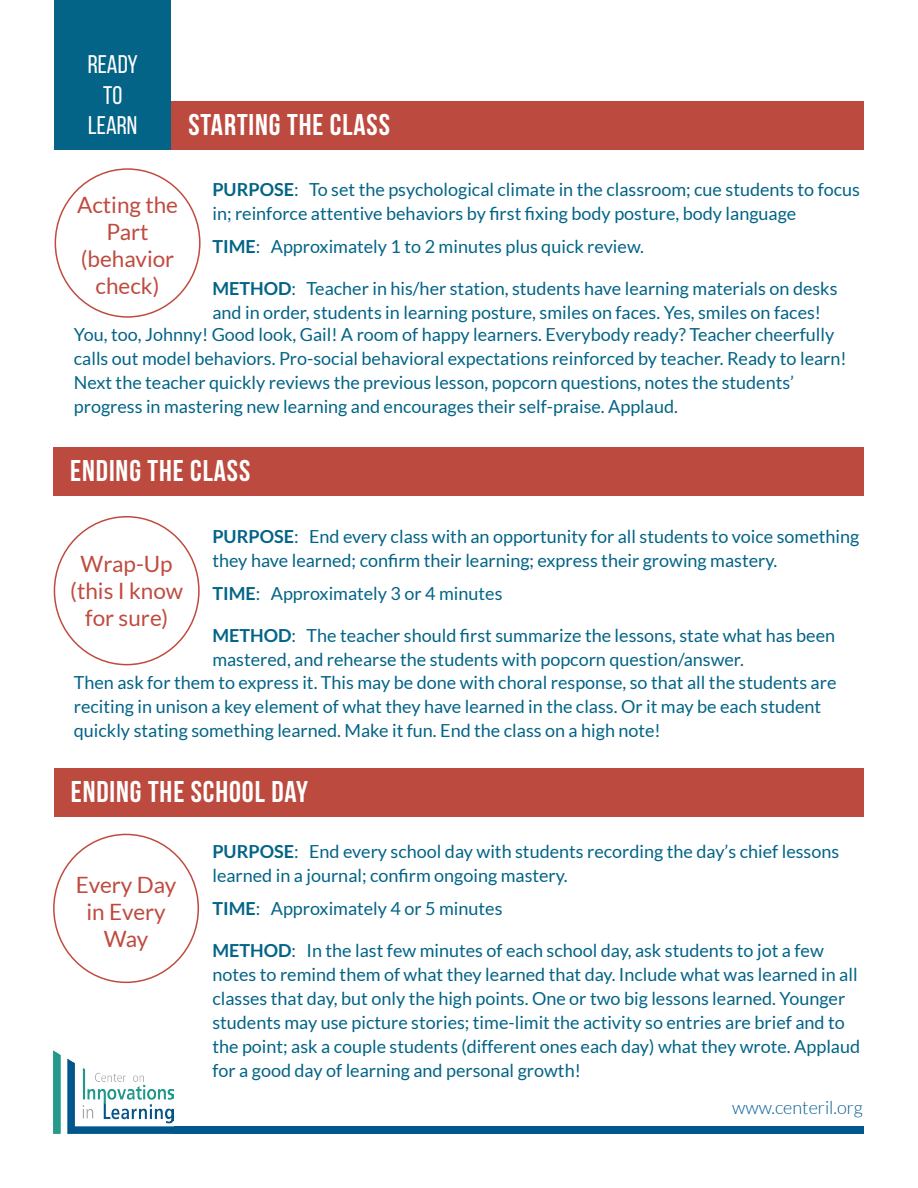
<style>
.page{position:relative;width:918px;height:1188px;background:#fff}
.page>*{position:absolute;margin:0;border:0;box-sizing:border-box;transform-origin:0 0}
.t1{font:700 30px "Bebas Neue";letter-spacing:.03em;color:#fff}
.t2{font:25.5px "Bebas Neue";color:#fff}
.t3{font:22.5px/27px "Lato";color:#bf4b3f;text-align:center}
.t4{font:18px/24px "Lato";color:#036487}
.t5{font:300 18px "Lato";color:#005b8f}
.s1{font-weight:700}
</style>
<div class="page">
<div style="left:55px;top:0;width:116px;height:149px;background:#036487"></div>
<div style="left:171px;top:101px;width:693px;height:48px;background:#bd4a3e"></div>
<div style="left:53px;top:447px;width:810px;height:48px;background:#bd4a3e"></div>
<img style="left:53px;top:1050px;width:121px;height:84px">
<div style="left:174px;top:1126px;width:689px;height:8px;background:#01588c"></div>
<div style="left:54px;top:769px;width:810px;height:48px;background:#bd4a3e"></div>
<p class="t2" style="left:88px;top:51px;width:52px">READY</p>
<p class="t2" style="left:103px;top:81px;width:21px">TO</p>
<p class="t2" style="left:88px;top:112px;width:51px">LEARN</p>
<p class="t1" style="left:188px;top:108px;width:203px">STARTING THE CLASS</p>
<p class="t4" style="left:212px;top:177px;width:649px"><span class="s1">PURPOSE</span>: To set the psychological climate in the classroom; cue students to focus in; reinforce attentive behaviors by first fixing body posture, body language</p>
<p class="t4" style="left:212px;top:234px;width:433px"><span class="s1">TIME</span>: Approximately 1 to 2 minutes plus quick review.</p>
<p class="t4" style="left:212px;top:276px;width:627px"><span class="s1">METHOD</span>: Teacher in his/her station, students have learning materials on desks and in order, students in learning posture, smiles on faces. Yes, smiles on faces!</p>
<p class="t4" style="left:74px;top:323px;width:774px">You, too, Johnny! Good look, Gail! A room of happy learners. Everybody ready? Teacher cheerfully calls out model behaviors. Pro-social behavioral expectations reinforced by teacher. Ready to learn!<br>Next the teacher quickly reviews the previous lesson, popcorn questions, notes the students’</p>
<p class="t4" style="left:74px;top:395px;width:606px">progress in mastering new learning and encourages their self-praise. Applaud.</p>
<p class="t3" style="left:77px;top:191px;width:103px">Acting the<br>Part</p>
<p class="t3" style="left:81px;top:245px;width:95px">(behavior check)</p>
<p class="t1" style="left:70px;top:454px;width:182px">ENDING THE CLASS</p>
<p class="t4" style="left:212px;top:525px;width:648px"><span class="s1">PURPOSE</span>: End every class with an opportunity for all students to voice something they have learned; confirm their learning; express their growing mastery.</p>
<p class="t4" style="left:212px;top:582px;width:292px"><span class="s1">TIME</span>: Approximately 3 or 4 minutes</p>
<p class="t4" style="left:212px;top:624px;width:624px"><span class="s1">METHOD</span>: The teacher should first summarize the lessons, state what has been mastered, and rehearse the students with popcorn question/answer.</p>
<p class="t4" style="left:74px;top:670px;width:764px">Then ask for them to express it. This may be done with choral response, so that all the students are reciting in unison a key element of what they have learned in the class. Or it may be each student quickly stating something learned. Make it fun. End the class on a high note!</p>
<p class="t3" style="left:70px;top:550px;width:114px">Wrap-Up (this I know for sure)</p>
<p class="t1" style="left:71px;top:776px;width:239px">ENDING THE SCHOOL DAY</p>
<p class="t3" style="left:76px;top:871px;width:102px">Every Day in Every<br>Way</p>
<p class="t4" style="left:212px;top:839px;width:628px"><span class="s1">PURPOSE</span>: End every school day with students recording the day’s chief lessons learned in a journal; confirm ongoing mastery.</p>
<p class="t4" style="left:212px;top:896px;width:292px"><span class="s1">TIME</span>: Approximately 4 or 5 minutes</p>
<p class="t4" style="left:212px;top:938px;width:649px"><span class="s1">METHOD</span>: In the last few minutes of each school day, ask students to jot a few notes to remind them of what they learned that day. Include what was learned in all classes that day, but only the high points. One or two big lessons learned. Younger students may use picture stories; time-limit the activity so entries are brief and to the point; ask a couple students (different ones each day) what they wrote. Applaud for a good day of learning and personal growth!</p>
<p class="t5" style="left:732px;top:1098px;width:132px">www.centeril.org</p>
</div>
